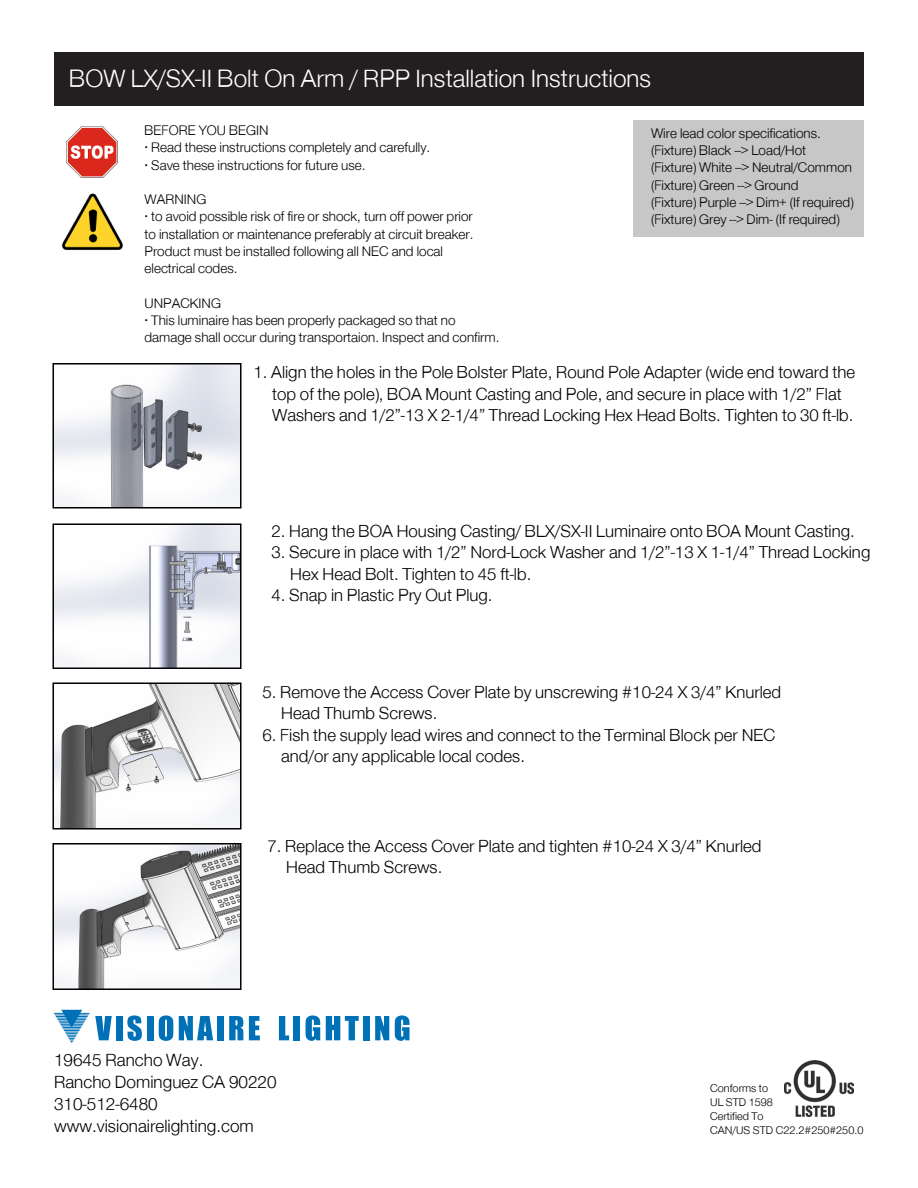
<style>
.page{position:relative;width:918px;height:1188px;background:#fff}
.page>*{position:absolute;margin:0;border:0;box-sizing:border-box;transform-origin:0 0}
.t1{font:25.95px "Furleys";color:#fff}
.t2{font:18.3px/22px "Furleys";color:#000}
.t3{font:18px/21.6px "Furleys";color:#000}
.t4{font:14.4px/17.2px "Furleys";color:#000}
.t5{font:11.7px/14px "Furleys";color:#000}
</style>
<div class="page">
<div style="left:633px;top:120px;width:231px;height:117px;background:#c7c7c7"></div>
<div style="left:54px;top:52px;width:810px;height:54px;background:#231f20"></div>
<img style="left:66px;top:126px;width:51px;height:51px">
<img style="left:61px;top:193px;width:63px;height:57px">
<svg style="left:159px;top:1015px;width:14px;height:26px"></svg>
<svg style="left:395px;top:1015px;width:15px;height:26px"></svg>
<svg style="left:375px;top:1016px;width:14px;height:24px"></svg>
<div style="left:363px;top:1016px;width:7px;height:24px;background:#0071b7"></div>
<svg style="left:326px;top:1016px;width:33px;height:24px"></svg>
<svg style="left:306px;top:1015px;width:14px;height:26px"></svg>
<div style="left:294px;top:1016px;width:6px;height:24px;background:#0071b7"></div>
<svg style="left:279px;top:1016px;width:10px;height:24px"></svg>
<svg style="left:249px;top:1016px;width:11px;height:24px"></svg>
<div style="left:217px;top:1016px;width:7px;height:24px;background:#0071b7"></div>
<div style="left:147px;top:1016px;width:6px;height:24px;background:#0071b7"></div>
<svg style="left:127px;top:1015px;width:15px;height:26px"></svg>
<div style="left:116px;top:1016px;width:6px;height:24px;background:#0071b7"></div>
<svg style="left:54px;top:1010px;width:58px;height:34px"></svg>
<svg style="left:229px;top:1016px;width:14px;height:24px"></svg>
<svg style="left:179px;top:1016px;width:34px;height:24px"></svg>
<img style="left:784px;top:1061px;width:69px;height:56px">
<img style="left:55px;top:527px;width:184px;height:139px">
<img style="left:55px;top:366px;width:184px;height:139px">
<div style="left:52px;top:363px;width:190px;height:145px;border:2px solid #000"></div>
<div style="left:52px;top:524px;width:190px;height:145px;border:2px solid #000"></div>
<img style="left:55px;top:846px;width:184px;height:141px">
<div style="left:52px;top:843px;width:190px;height:147px;border:2px solid #000"></div>
<img style="left:55px;top:685px;width:184px;height:142px">
<div style="left:52px;top:682px;width:190px;height:148px;border:2px solid #000"></div>
<h1 class="t1" style="left:69px;top:63px;width:584px">BOW LX/SX-II Bolt On Arm / RPP Installation Instructions</h1>
<p class="t4" style="left:145px;top:121px;width:126px">BEFORE YOU BEGIN</p>
<p class="t4" style="left:145px;top:139px;width:287px">• Read these instructions completely and carefully.</p>
<p class="t4" style="left:145px;top:156px;width:223px">• Save these instructions for future use.</p>
<p class="t4" style="left:145px;top:191px;width:63px">WARNING</p>
<p class="t4" style="left:145px;top:208px;width:330px">• to avoid possible risk of fire or shock, turn off power prior to installation or maintenance preferably at circuit breaker.<br>Product must be installed following all NEC and local electrical codes.</p>
<p class="t4" style="left:145px;top:294px;width:78px">UNPACKING</p>
<p class="t4" style="left:145px;top:312px;width:356px">• This luminaire has been properly packaged so that no damage shall occur during transportaion. Inspect and confirm.</p>
<p class="t4" style="left:651px;top:124px;width:204px">Wire lead color specifications. (Fixture) Black --&gt; Load/Hot (Fixture) White --&gt; Neutral/Common (Fixture) Green --&gt; Ground<br>(Fixture) Purple --&gt; Dim+ (If required) (Fixture) Grey --&gt; Dim- (If required)</p>
<p class="t3" style="left:272px;top:361px;width:585px;text-indent:-19px">1. Align the holes in the Pole Bolster Plate, Round Pole Adapter (wide end toward the top of the pole), BOA Mount Casting and Pole, and secure in place with 1/2” Flat<br>Washers and 1/2”-13 X 2-1/4” Thread Locking Hex Head Bolts. Tighten to 30 ft-lb.</p>
<p class="t3" style="left:272px;top:520px;width:585px">2. Hang the BOA Housing Casting/ BLX/SX-II Luminaire onto BOA Mount Casting.</p>
<p class="t3" style="left:290px;top:541px;width:582px;text-indent:-19px">3. Secure in place with 1/2” Nord-Lock Washer and 1/2”-13 X 1-1/4” Thread Locking<br>Hex Head Bolt. Tighten to 45 ft-lb.</p>
<p class="t3" style="left:272px;top:584px;width:223px">4. Snap in Plastic Pry Out Plug.</p>
<p class="t3" style="left:281px;top:681px;width:502px;text-indent:-19px">5. Remove the Access Cover Plate by unscrewing #10-24 X 3/4” Knurled<br>Head Thumb Screws.</p>
<p class="t3" style="left:281px;top:724px;width:496px;text-indent:-19px">6. Fish the supply lead wires and connect to the Terminal Block per NEC and/or any applicable local codes.</p>
<p class="t3" style="left:286px;top:835px;width:477px;text-indent:-19px">7. Replace the Access Cover Plate and tighten #10-24 X 3/4” Knurled<br>Head Thumb Screws.</p>
<p class="t2" style="left:54px;top:1049px;width:224px">19645 Rancho Way.<br>Rancho Dominguez CA 90220<br>310-512-6480 www.visionairelighting.com</p>
<p class="t5" style="left:710px;top:1081px;width:155px">Conforms to<br>UL STD 1598<br>Certified To<br>CAN/US STD C22.2#250#250.0</p>
</div>
